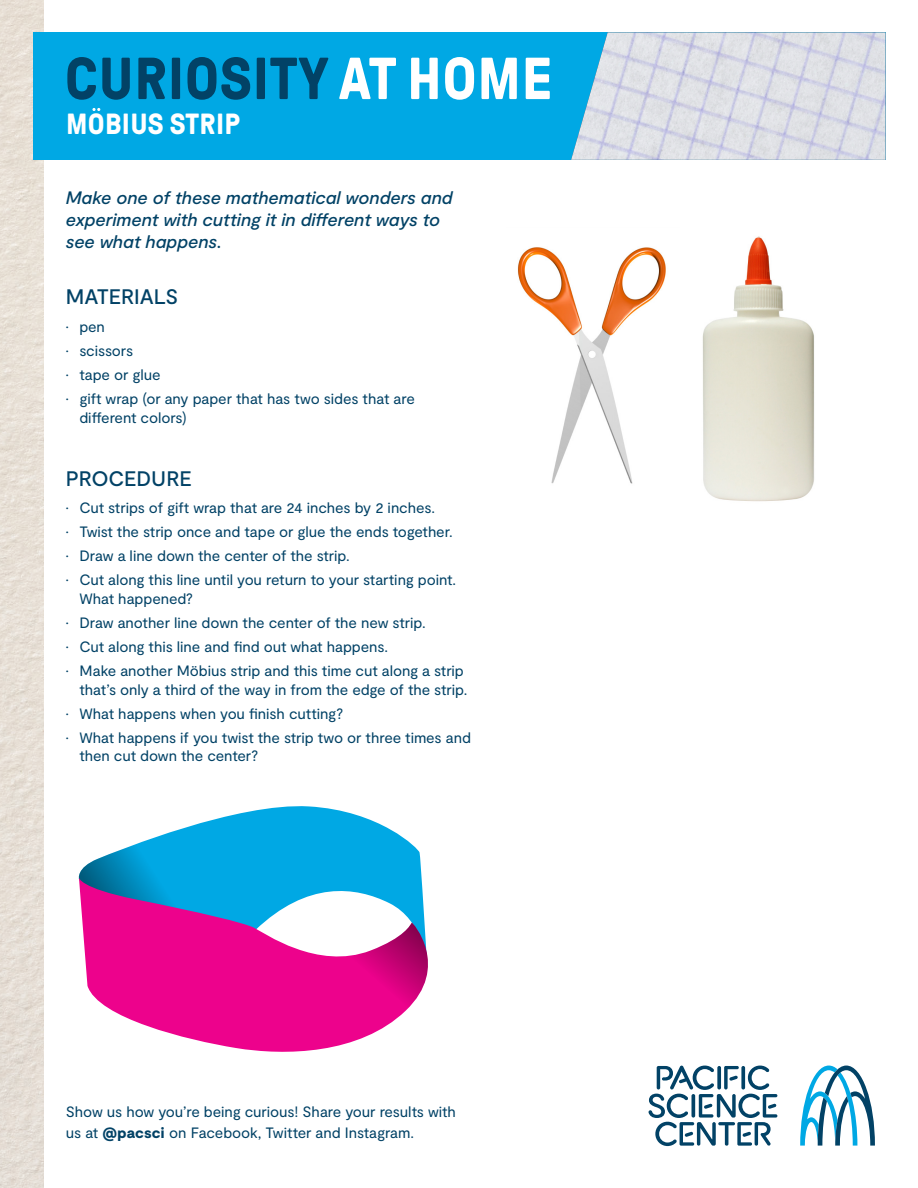
<style>
.page{position:relative;width:918px;height:1188px;background:#fff}
.page>*{position:absolute;margin:0;border:0;box-sizing:border-box;transform-origin:0 0}
.t1{font:700 59.1px "GT Pressura";letter-spacing:.01em;color:#024266}
.t2{font:700 29.1px "GT Pressura";letter-spacing:.01em;color:#fff}
.t3{font:500 21px "Moderat";letter-spacing:-.005em;color:#024266}
.t4{font:italic 500 18px/21.6px "Moderat";letter-spacing:-.005em;color:#024266}
.t5{font:15px/18.8px "Moderat";letter-spacing:-.005em;color:#024266}
.s1{color:#fff}
.s2{font-weight:900}
</style>
<div class="page">
<img style="left:0;top:0;width:44px;height:1188px">
<div style="left:33px;top:32px;width:853px;height:128px;background:#00a8e4"></div>
<img style="left:571px;top:32px;width:315px;height:128px">
<svg style="left:78px;top:806px;width:344px;height:73px;fill:#00a8e4"></svg>
<svg style="left:79px;top:878px;width:349px;height:174px;fill:#ed028c"></svg>
<img style="left:702px;top:236px;width:112px;height:266px">
<svg style="left:800px;top:1066px;width:75px;height:80px"></svg>
<svg style="left:648px;top:1065px;width:129px;height:81px"></svg>
<img style="left:518px;top:247px;width:148px;height:237px">
<svg style="left:92px;top:108px;width:8px;height:3px"></svg>
<p class="t1" style="left:65px;top:47px;width:489px">CURIOSITY <span class="s1">AT HOME</span></p>
<p class="t2" style="left:66px;top:108px;width:176px">MOBIUS STRIP</p>
<p class="t4" style="left:66px;top:188px;width:389px">Make one of these mathematical wonders and experiment with cutting it in different ways to see what happens.</p>
<p class="t3" style="left:66px;top:285px;width:114px">MATERIALS</p>
<p class="t5" style="left:66px;top:318px;width:41px">• pen</p>
<p class="t5" style="left:66px;top:342px;width:69px">• scissors</p>
<p class="t5" style="left:66px;top:366px;width:96px">• tape or glue</p>
<p class="t5" style="left:79px;top:390px;width:337px;text-indent:-14px">• gift wrap (or any paper that has two sides that are different colors)</p>
<p class="t3" style="left:66px;top:466px;width:127px">PROCEDURE</p>
<p class="t5" style="left:66px;top:499px;width:371px">• Cut strips of gift wrap that are 24 inches by 2 inches.</p>
<p class="t5" style="left:66px;top:523px;width:388px">• Twist the strip once and tape or glue the ends together.</p>
<p class="t5" style="left:66px;top:547px;width:285px">• Draw a line down the center of the strip.</p>
<p class="t5" style="left:79px;top:571px;width:378px;text-indent:-14px">• Cut along this line until you return to your starting point.<br>What happened?</p>
<p class="t5" style="left:66px;top:614px;width:361px">• Draw another line down the center of the new strip.</p>
<p class="t5" style="left:66px;top:638px;width:324px">• Cut along this line and find out what happens.</p>
<p class="t5" style="left:66px;top:662px;width:403px;text-align:right">• Make another Möbius strip and this time cut along a strip that’s only a third of the way in from the edge of the strip.</p>
<p class="t5" style="left:66px;top:704px;width:279px">• What happens when you finish cutting?</p>
<p class="t5" style="left:79px;top:728px;width:393px;text-indent:-14px">• What happens if you twist the strip two or three times and then cut down the center?</p>
<p class="t5" style="left:66px;top:1102px;width:392px;line-height:21px">Show us how you’re being curious! Share your results with us at <span class="s2">@pacsci</span> on Facebook, Twitter and Instagram.</p>
</div>
